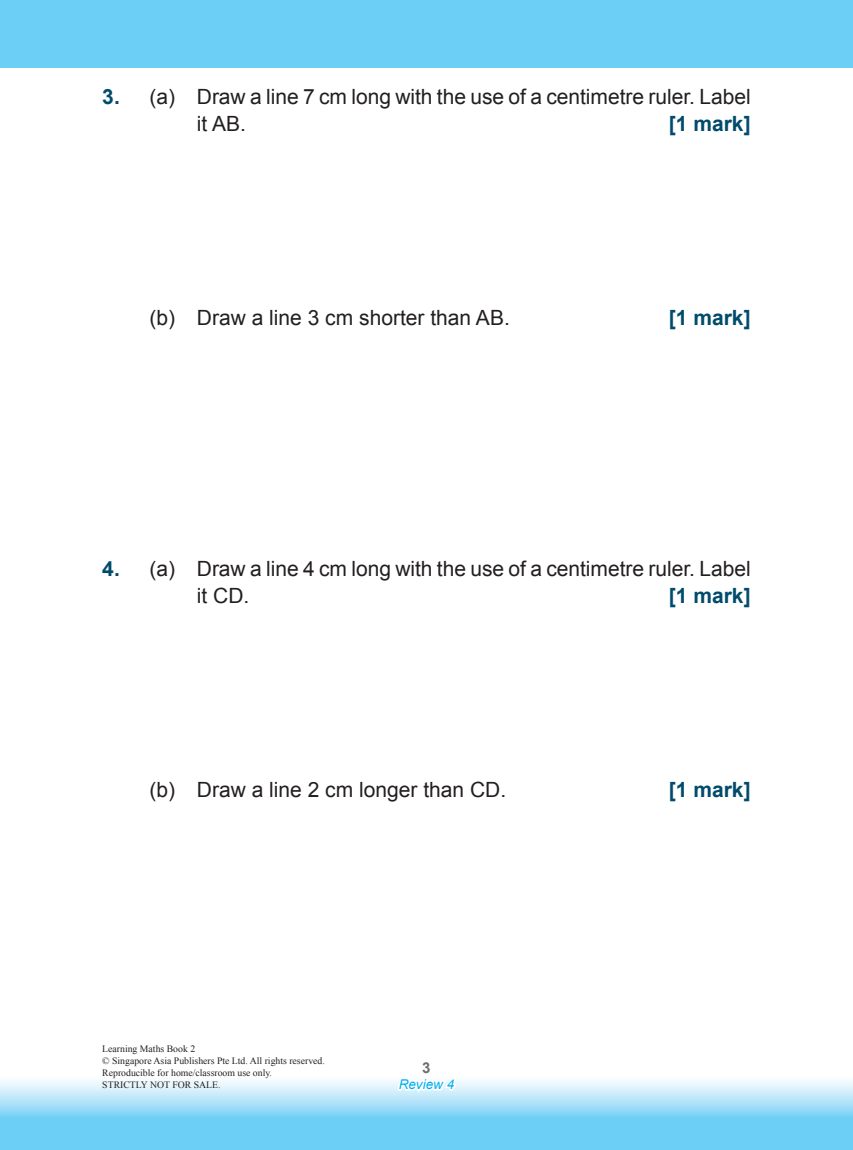
<style>
.page{position:relative;width:853px;height:1150px;background:#fff}
.page>*{position:absolute;margin:0;border:0;box-sizing:border-box;transform-origin:0 0}
.t1{font:21px/27px "Arial";color:#231f20}
.t2{font:700 21px "Arial";color:#004b6c}
.t3{font:italic 13.5px "Arial";color:#00aeef}
.t4{font:9.75px/11.7px "Times New Roman";color:#231f20}
.s1{font-weight:700;color:#004b6c}
</style>
<div class="page">
<svg style="left:0;top:1080px;width:853px;height:70px;background:#95dbf8"></svg>
<div style="left:0;top:0;width:853px;height:67px;background:#6bcff6"></div>
<svg style="left:395px;top:1080px;width:63px;height:70px;background:#98dcf8"></svg>
<p class="t1" style="left:197px;top:83px;width:555px;text-indent:-94px"><span class="s1">3.</span> (a) Draw a line 7 cm long with the use of a centimetre ruler. Label it AB.</p>
<p class="t2" style="left:669px;top:110px;width:83px">[1 mark]</p>
<p class="t1" style="left:150px;top:304px;width:362px">(b) Draw a line 3 cm shorter than AB.</p>
<p class="t2" style="left:669px;top:304px;width:83px">[1 mark]</p>
<p class="t1" style="left:197px;top:555px;width:555px;text-indent:-94px"><span class="s1">4.</span> (a) Draw a line 4 cm long with the use of a centimetre ruler. Label it CD.</p>
<p class="t2" style="left:669px;top:582px;width:83px">[1 mark]</p>
<p class="t1" style="left:150px;top:776px;width:358px">(b) Draw a line 2 cm longer than CD.</p>
<p class="t2" style="left:669px;top:776px;width:83px">[1 mark]</p>
<p class="t4" style="left:102px;top:1043px;width:224px">Learning Maths Book 2<br>© Singapore Asia Publishers Pte Ltd. All rights reserved.<br>Reproducible for home/classroom use only.<br>STRICTLY NOT FOR SALE.</p>
<p class="t3" style="left:398px;top:1075px;width:57px">Review 4</p>
</div>
